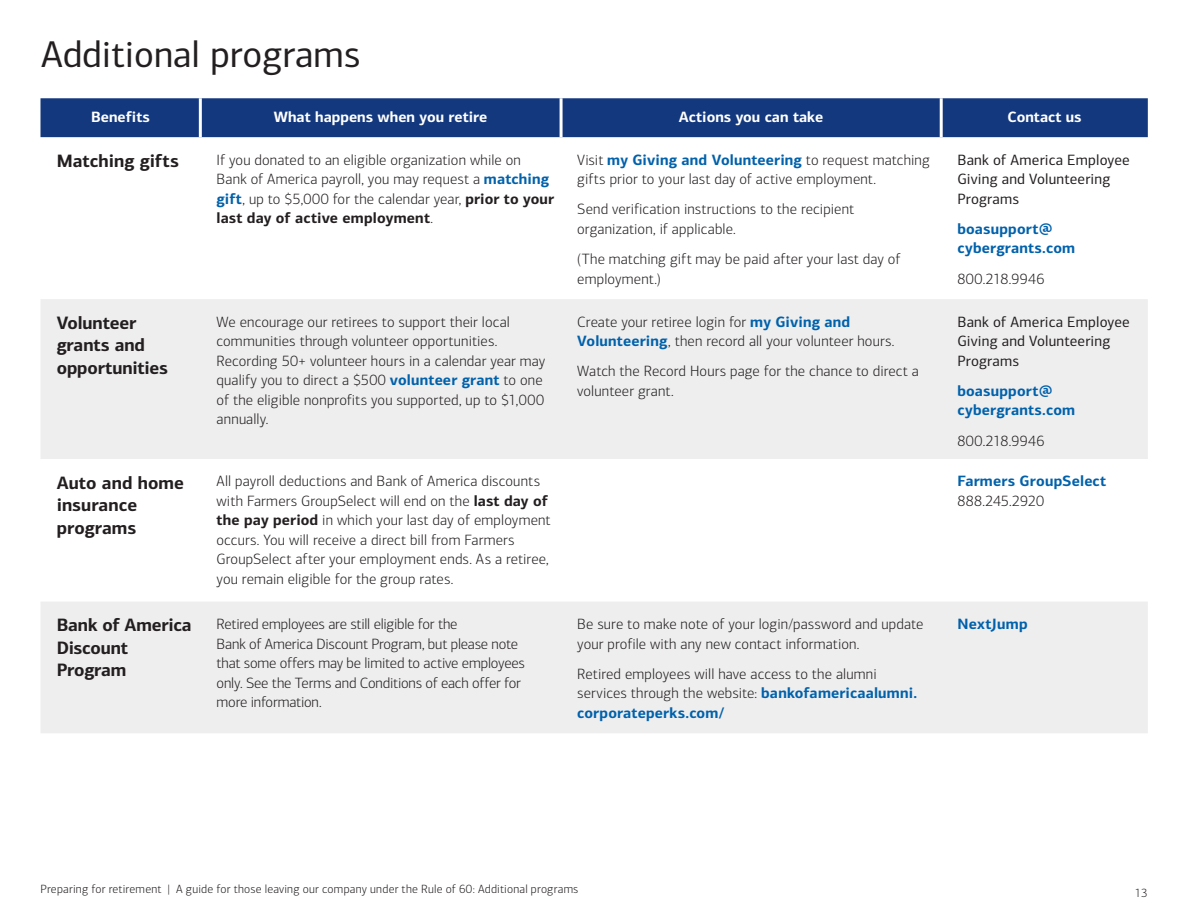
<style>
.page{position:relative;width:1188px;height:918px;background:#fff}
.page>*{position:absolute;margin:0;border:0;box-sizing:border-box;transform-origin:0 0}
.t1{font:37.5px "Connections";color:#231f20}
.t2{font:700 18px/22.5px "Connections";letter-spacing:-.005em;color:#231f20}
.t3{font:300 15px/19.5px "Connections";letter-spacing:.005em;color:#231f20}
.t4{font:15px/19.5px "Connections";letter-spacing:.01em;color:#231f20}
.t5{font:700 15px/19.5px "Connections";letter-spacing:.01em;color:#0061ab}
.t6{font:700 15px "Connections";color:#fff}
.t7{font:300 15px "Connections";letter-spacing:.025em;color:#231f20}
.t8{font:300 12px "Connections";letter-spacing:.02em;color:#231f20}
.s1{font-weight:700;color:#0061ab}
.s2{font-weight:700}
</style>
<div class="page">
<div style="left:40px;top:98px;width:1108px;height:39px;background:#13387e"></div>
<svg style="left:41px;top:299px;width:1107px;height:434px;fill:#eeeeef"></svg>
<hr style="left:199px;top:98px;width:3px;height:39px;background:#fff">
<hr style="left:560px;top:98px;width:3px;height:39px;background:#fff">
<hr style="left:940px;top:98px;width:3px;height:39px;background:#fff">
<h1 class="t1" style="left:41px;top:32px;width:321px">Additional programs</h1>
<p class="t6" style="left:91px;top:107px;width:60px">Benefits</p>
<p class="t6" style="left:274px;top:107px;width:215px">What happens when you retire</p>
<p class="t6" style="left:679px;top:107px;width:146px">Actions you can take</p>
<p class="t6" style="left:1007px;top:107px;width:76px">Contact us</p>
<p class="t2" style="left:57px;top:149px;width:124px">Matching gifts</p>
<p class="t3" style="left:217px;top:150px;width:339px">If you donated to an eligible organization while on Bank of America payroll, you may request a <span class="s1">matching gift</span>, up to $5,000 for the calendar year, <span class="s2">prior to your last day of active employment</span>.</p>
<p class="t3" style="left:577px;top:150px;width:354px">Visit <span class="s1">my Giving and Volunteering</span> to request matching gifts prior to your last day of active employment.</p>
<p class="t4" style="left:957px;top:150px;width:174px">Bank of America Employee<br>Giving and Volunteering<br>Programs</p>
<p class="t5" style="left:957px;top:219px;width:119px">boasupport@ cybergrants.com</p>
<p class="t7" style="left:957px;top:270px;width:89px">800.218.9946</p>
<p class="t3" style="left:577px;top:200px;width:278px">Send verification instructions to the recipient organization, if applicable.</p>
<p class="t3" style="left:577px;top:250px;width:325px">(The matching gift may be paid after your last day of employment.)</p>
<p class="t2" style="left:57px;top:311px;width:113px">Volunteer grants and opportunities</p>
<p class="t3" style="left:217px;top:312px;width:330px">We encourage our retirees to support their local communities through volunteer opportunities.<br>Recording 50+ volunteer hours in a calendar year may qualify you to direct a $500 <span class="s1">volunteer grant</span> to one of the eligible nonprofits you supported, up to $1,000 annually.</p>
<p class="t3" style="left:577px;top:312px;width:319px">Create your retiree login for <span class="s1">my Giving and<br>Volunteering</span>, then record all your volunteer hours.</p>
<p class="t3" style="left:577px;top:362px;width:343px">Watch the Record Hours page for the chance to direct a volunteer grant.</p>
<p class="t4" style="left:957px;top:312px;width:174px">Bank of America Employee<br>Giving and Volunteering<br>Programs</p>
<p class="t5" style="left:957px;top:381px;width:119px">boasupport@ cybergrants.com</p>
<p class="t7" style="left:957px;top:432px;width:89px">800.218.9946</p>
<p class="t2" style="left:57px;top:471px;width:129px">Auto and home insurance programs</p>
<p class="t3" style="left:217px;top:472px;width:336px">All payroll deductions and Bank of America discounts with Farmers GroupSelect will end on the <span class="s2">last day of the pay period</span> in which your last day of employment occurs. You will receive a direct bill from Farmers GroupSelect after your employment ends. As a retiree, you remain eligible for the group rates.</p>
<p class="t5" style="left:957px;top:471px;width:150px">Farmers GroupSelect</p>
<p class="t3" style="left:957px;top:491px;width:88px">888.245.2920</p>
<p class="t2" style="left:57px;top:614px;width:136px">Bank of America<br>Discount<br>Program</p>
<p class="t3" style="left:217px;top:614px;width:310px">Retired employees are still eligible for the<br>Bank of America Discount Program, but please note that some offers may be limited to active employees only. See the Terms and Conditions of each offer for more information.</p>
<p class="t3" style="left:577px;top:614px;width:348px">Be sure to make note of your login/password and update your profile with any new contact information.</p>
<p class="t3" style="left:577px;top:664px;width:341px">Retired employees will have access to the alumni services through the website: <span class="s1">bankofamericaalumni. corporateperks.com/</span></p>
<p class="t5" style="left:957px;top:614px;width:72px">NextJump</p>
<p class="t8" style="left:40px;top:882px;width:539px">Preparing for retirement | A guide for those leaving our company under the Rule of 60: Additional programs</p>
<p class="t8" style="left:1135px;top:886px;width:14px">13</p>
</div>
